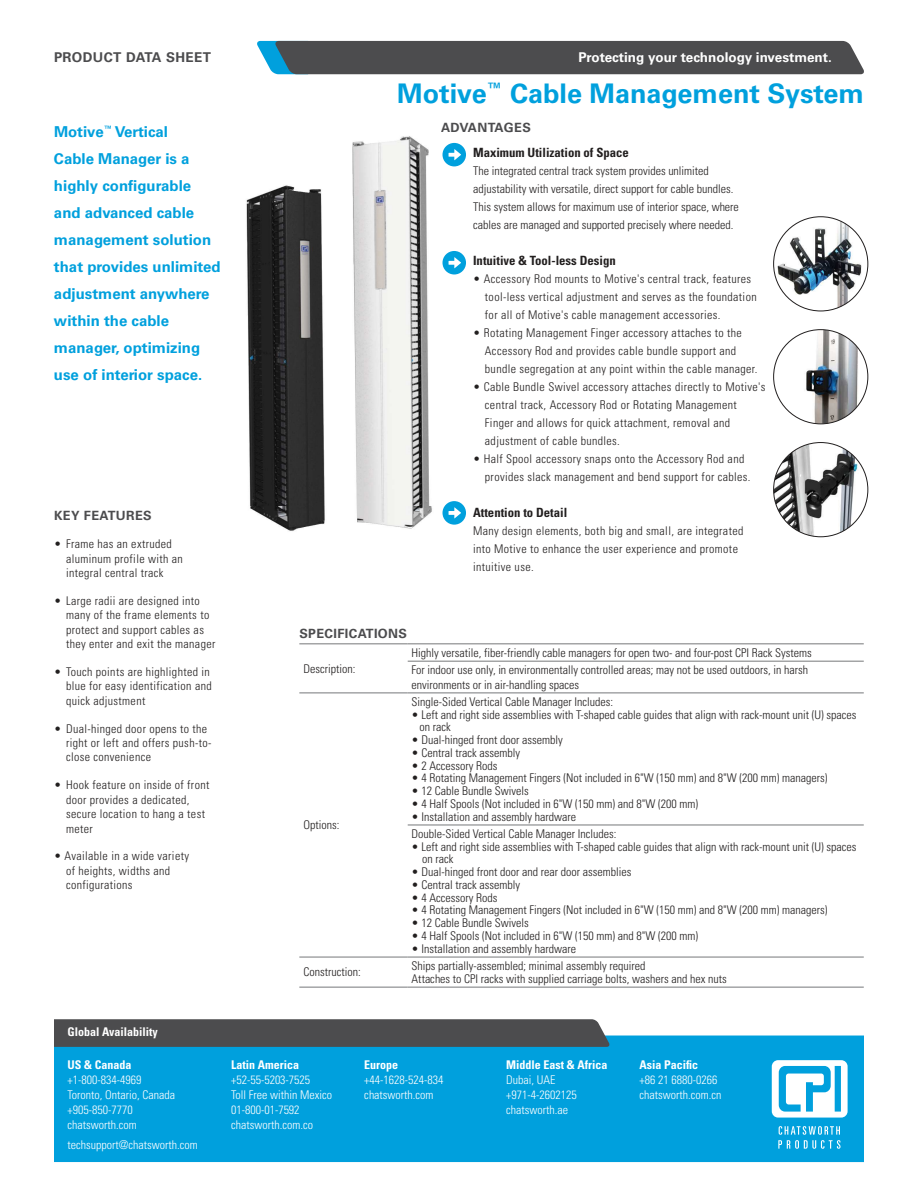
<style>
.page{position:relative;width:918px;height:1188px;background:#fff}
.page>*{position:absolute;margin:0;border:0;box-sizing:border-box;transform-origin:0 0}
.t1{font:700 27px "Univers LT Std";color:#00a0dd}
.t2{font:700 15px/27px "Univers LT Std";color:#00a0dd}
.t3{font:700 13.5px "Univers LT Std";color:#fff}
.t4{font:700 13.5px "Univers LT Std";letter-spacing:.03em;color:#4c4c4e}
.t5{font:700 condensed 12.75px "Univers LT Std";color:#221f1f}
.t6{font:700 12.75px "Univers LT Std";letter-spacing:.03em;color:#4c4c4e}
.t7{font:300 condensed 12px/18px "Univers LT Std";color:#221f1f}
.t8{font:300 condensed 12px/14.4px "Univers LT Std";letter-spacing:.03em;color:#221f1f}
.t9{font:300 condensed 12px/15px "Univers LT Std";color:#fff}
.t10{font:700 condensed 12px "Univers LT Std";color:#fff}
</style>
<div class="page">
<div style="left:257px;top:41px;width:607px;height:33px;background:#4c4c4e"></div>
<div style="left:54px;top:1035px;width:810px;height:127px;background:#00a0dd"></div>
<svg style="left:778px;top:1126px;width:63px;height:23px"></svg>
<svg style="left:772px;top:1060px;width:76px;height:58px"></svg>
<svg style="left:54px;top:1019px;width:556px;height:28px;background:#4e4f52"></svg>
<svg style="left:442px;top:143px;width:24px;height:23px"></svg>
<svg style="left:442px;top:251px;width:24px;height:23px"></svg>
<hr style="left:299px;top:643px;width:108px;height:1px;background:#76787a">
<hr style="left:407px;top:643px;width:457px;height:1px;background:#76787a">
<hr style="left:408px;top:661px;width:456px;height:1px;background:#76787a">
<hr style="left:299px;top:693px;width:108px;height:1px;background:#76787a">
<hr style="left:407px;top:693px;width:457px;height:1px;background:#76787a">
<hr style="left:408px;top:825px;width:456px;height:1px;background:#76787a">
<hr style="left:299px;top:957px;width:108px;height:1px;background:#76787a">
<hr style="left:407px;top:957px;width:457px;height:1px;background:#76787a">
<hr style="left:299px;top:987px;width:108px;height:1px;background:#76787a">
<hr style="left:407px;top:987px;width:457px;height:1px;background:#76787a">
<img style="left:246px;top:136px;width:186px;height:395px">
<img style="left:774px;top:217px;width:94px;height:94px;border-radius:47px">
<img style="left:774px;top:443px;width:94px;height:94px;border-radius:47px">
<img style="left:774px;top:330px;width:94px;height:94px;border-radius:46px">
<svg style="left:442px;top:501px;width:24px;height:24px"></svg>
<p class="t4" style="left:54px;top:52px;width:159px">PRODUCT DATA SHEET</p>
<p class="t3" style="left:578px;top:52px;width:255px">Protecting your technology investment.</p>
<p class="t2" style="left:54px;top:119px;width:168px">Motive<sup>™</sup> Vertical<br>Cable Manager is a highly configurable and advanced cable management solution that provides unlimited adjustment anywhere within the cable manager, optimizing use of interior space.</p>
<p class="t6" style="left:54px;top:511px;width:99px">KEY FEATURES</p>
<p class="t8" style="left:66px;top:538px;width:118px;text-indent:-12px">• Frame has an extruded aluminum profile with an integral central track</p>
<p class="t8" style="left:66px;top:594px;width:151px;text-indent:-12px">• Large radii are designed into many of the frame elements to protect and support cables as they enter and exit the manager</p>
<p class="t8" style="left:66px;top:665px;width:147px;text-indent:-12px">• Touch points are highlighted in blue for easy identification and quick adjustment</p>
<p class="t8" style="left:66px;top:722px;width:147px;text-indent:-12px">• Dual-hinged door opens to the right or left and offers push-to&shy;close convenience</p>
<p class="t8" style="left:66px;top:779px;width:145px;text-indent:-12px">• Hook feature on inside of front door provides a dedicated, secure location to hang a test meter</p>
<p class="t8" style="left:66px;top:850px;width:125px;text-indent:-12px">• Available in a wide variety of heights, widths and configurations</p>
<h1 class="t1" style="left:397px;top:83px;width:468px">Motive<sup>™</sup> Cable Management System</h1>
<p class="t6" style="left:441px;top:123px;width:91px">ADVANTAGES</p>
<p class="t6" style="left:299px;top:628px;width:109px">SPECIFICATIONS</p>
<p class="t5" style="left:473px;top:147px;width:157px">Maximum Utilization of Space</p>
<p class="t7" style="left:473px;top:162px;width:267px">The integrated central track system provides unlimited adjustability with versatile, direct support for cable bundles.<br>This system allows for maximum use of interior space, where cables are managed and supported precisely where needed.</p>
<p class="t5" style="left:473px;top:255px;width:144px">Intuitive &amp; Tool-less Design</p>
<p class="t8" style="left:485px;top:270px;width:273px;line-height:18px;text-indent:-12px">• Accessory Rod mounts to Motive's central track, features tool-less vertical adjustment and serves as the foundation for all of Motive's cable management accessories.</p>
<p class="t8" style="left:485px;top:324px;width:274px;line-height:18px;text-indent:-12px">• Rotating Management Finger accessory attaches to the<br>Accessory Rod and provides cable bundle support and bundle segregation at any point within the cable manager.</p>
<p class="t8" style="left:485px;top:378px;width:282px;line-height:18px;text-indent:-12px">• Cable Bundle Swivel accessory attaches directly to Motive's central track, Accessory Rod or Rotating Management Finger and allows for quick attachment, removal and adjustment of cable bundles.</p>
<p class="t8" style="left:485px;top:450px;width:267px;line-height:18px;text-indent:-12px">• Half Spool accessory snaps onto the Accessory Rod and provides slack management and bend support for cables.</p>
<p class="t5" style="left:473px;top:507px;width:96px">Attention to Detail</p>
<p class="t8" style="left:473px;top:522px;width:272px;line-height:18px">Many design elements, both big and small, are integrated into Motive to enhance the user experience and promote intuitive use.</p>
<p class="t7" style="left:304px;top:660px;width:53px">Description:</p>
<p class="t7" style="left:304px;top:817px;width:37px">Options:</p>
<p class="t7" style="left:412px;top:645px;width:402px;line-height:17.4px">Highly versatile, fiber-friendly cable managers for open two- and four-post CPI Rack Systems<br>For indoor use only, in environmentally controlled areas; may not be used outdoors, in harsh</p>
<p class="t7" style="left:412px;top:676px;width:169px">environments or in air-handling spaces</p>
<p class="t7" style="left:412px;top:694px;width:203px">Single-Sided Vertical Cable Manager Includes:</p>
<p class="t7" style="left:420px;top:709px;width:438px;line-height:12.8px;text-indent:-8px">• Left and right side assemblies with T-shaped cable guides that align with rack-mount unit (U) spaces on rack</p>
<p class="t7" style="left:412px;top:732px;width:153px">• Dual-hinged front door assembly</p>
<p class="t7" style="left:412px;top:745px;width:110px">• Central track assembly</p>
<p class="t7" style="left:412px;top:757px;width:87px">• 2 Accessory Rods</p>
<p class="t7" style="left:412px;top:770px;width:417px">• 4 Rotating Management Fingers (Not included in 6"W (150 mm) and 8"W (200 mm) managers)</p>
<p class="t7" style="left:412px;top:783px;width:119px">• 12 Cable Bundle Swivels</p>
<p class="t7" style="left:412px;top:796px;width:288px">• 4 Half Spools (Not included in 6"W (150 mm) and 8"W (200 mm)</p>
<p class="t7" style="left:412px;top:809px;width:206px;line-height:17.4px">• Installation and assembly hardware<br>Double-Sided Vertical Cable Manager Includes:</p>
<p class="t7" style="left:422px;top:841px;width:436px;line-height:12.8px;text-indent:-11px">• Left and right side assemblies with T-shaped cable guides that align with rack-mount unit (U) spaces on rack</p>
<p class="t7" style="left:412px;top:864px;width:221px">• Dual-hinged front door and rear door assemblies</p>
<p class="t7" style="left:412px;top:877px;width:110px">• Central track assembly</p>
<p class="t7" style="left:412px;top:889px;width:87px">• 4 Accessory Rods</p>
<p class="t7" style="left:412px;top:902px;width:417px">• 4 Rotating Management Fingers (Not included in 6"W (150 mm) and 8"W (200 mm) managers)</p>
<p class="t7" style="left:412px;top:915px;width:119px">• 12 Cable Bundle Swivels</p>
<p class="t7" style="left:412px;top:928px;width:288px">• 4 Half Spools (Not included in 6"W (150 mm) and 8"W (200 mm)</p>
<p class="t7" style="left:412px;top:940px;width:166px">• Installation and assembly hardware</p>
<p class="t7" style="left:304px;top:964px;width:59px">Construction:</p>
<p class="t7" style="left:412px;top:960px;width:317px;line-height:12.8px">Ships partially-assembled; minimal assembly required<br>Attaches to CPI racks with supplied carriage bolts, washers and hex nuts</p>
<p class="t10" style="left:68px;top:1027px;width:92px">Global Availability</p>
<p class="t10" style="left:68px;top:1060px;width:66px">US &amp; Canada</p>
<p class="t9" style="left:68px;top:1073px;width:109px">+1-800-834-4969<br>Toronto, Ontario, Canada +905-850-7770 chatsworth.com</p>
<p class="t9" style="left:68px;top:1138px;width:132px">techsupport@chatsworth.com</p>
<p class="t10" style="left:231px;top:1060px;width:69px">Latin America</p>
<p class="t9" style="left:231px;top:1073px;width:103px">+52-55-5203-7525<br>Toll Free within Mexico<br>01-800-01-7592 chatsworth.com.co</p>
<p class="t10" style="left:364px;top:1060px;width:35px">Europe</p>
<p class="t9" style="left:364px;top:1073px;width:81px">+44-1628-524-834 chatsworth.com</p>
<p class="t10" style="left:506px;top:1060px;width:103px">Middle East &amp; Africa</p>
<p class="t9" style="left:506px;top:1073px;width:72px">Dubai, UAE +971-4-2602125 chatsworth.ae</p>
<p class="t10" style="left:639px;top:1060px;width:60px">Asia Pacific</p>
<p class="t9" style="left:639px;top:1073px;width:83px">+86 21 6880-0266 chatsworth.com.cn</p>
</div>
